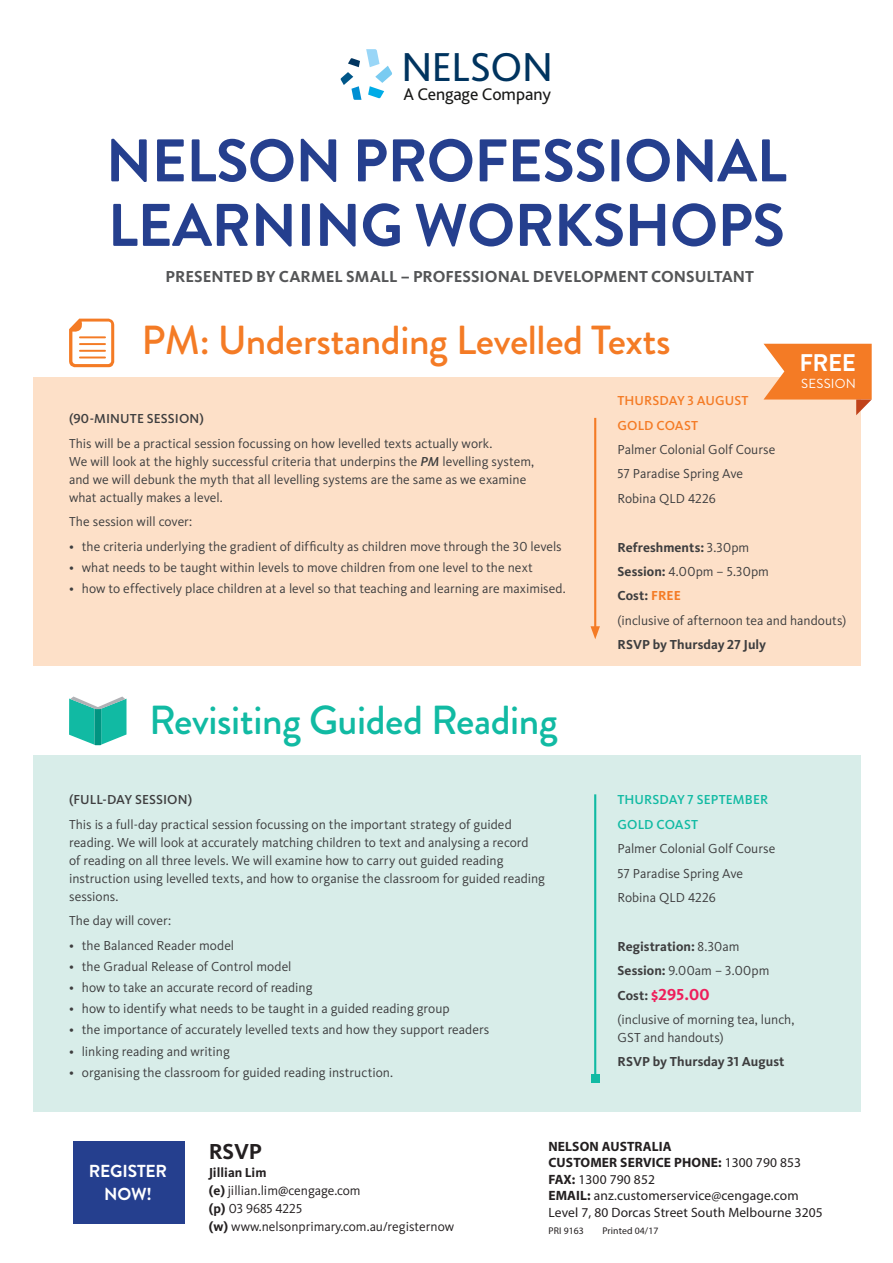
<style>
.page{position:relative;width:893px;height:1263px;background:#fff}
.page>*{position:absolute;margin:0;border:0;box-sizing:border-box;transform-origin:0 0}
.t1{font:700 60px "Brandon Grotesque";letter-spacing:-.01em;color:#253f8e}
.t2{font:42.3px "Bliss CENGAGE";letter-spacing:-.01em;color:#00345f}
.t3{font:500 40.5px "Brandon Grotesque";letter-spacing:-.01em;color:#f47b25}
.t4{font:500 40.5px "Brandon Grotesque";letter-spacing:-.01em;color:#11baa3}
.t5{font:700 24px "Brandon Grotesque";color:#fff}
.t6{font:700 22.5px "Kievit CL";color:#231f20}
.t7{font:17.7px "Bliss CENGAGE";letter-spacing:-.005em;color:#191918}
.t8{font:700 17.4px "Brandon Grotesque";letter-spacing:-.01em;color:#fff}
.Body_9_12_Left{font:700 16.5px "Kievit CL";color:#545557}
.Body_9_12_Left-2{font:700 16.5px "Kievit CL";color:#ee1e5b}
.Body_9_12_Left-3{font:13.5px/18px "Kievit CL";color:#3e3e3f}
.month_notes{font:13.5px/16.5px "Myriad Pro";letter-spacing:.01em;color:#231f20}
.Body_9_12_Left-4{font:700 13.5px "Kievit CL";letter-spacing:.005em;color:#3e3e3f}
.t9{font:13.5px/18px "Kievit CL";color:#231f20}
.Body_9_12_Left-5{font:500 13.5px "Kievit CL";letter-spacing:.01em;color:#3e3e3f}
.Body_9_12_Left-6{font:500 13.5px "Kievit CL";letter-spacing:.01em;color:#11baa3}
.Body_9_12_Left-7{font:500 13.5px "Kievit CL";letter-spacing:.01em;color:#f47b25}
.t10{font:13.05px "Brandon Grotesque";letter-spacing:.02em;color:#fff}
.month_notes-2{font:9.75px "Myriad Pro";letter-spacing:.01em;color:#231f20}
.s1{font-weight:500;font-style:italic}
.s2{font-weight:400}
.s3{font-weight:700}
.s4{color:#f47b25}
.s5{font-size:13.5px;color:#3e3e3f}
</style>
<div class="page">
<div style="left:33px;top:756px;width:828px;height:356px;background:#d8ede9"></div>
<hr style="left:594px;top:794px;width:2px;height:285px;background:#11baa3">
<div style="left:591px;top:1074px;width:8px;height:9px;background:#11baa3"></div>
<svg style="left:69px;top:696px;width:57px;height:49px"></svg>
<div style="left:33px;top:378px;width:828px;height:288px;background:#fde0c8"></div>
<hr style="left:594px;top:418px;width:2px;height:212px;background:#f47b25">
<svg style="left:590px;top:626px;width:10px;height:13px"></svg>
<svg style="left:69px;top:318px;width:45px;height:49px"></svg>
<hr style="left:80px;top:336px;width:25px;height:2px;background:#f47b25">
<hr style="left:80px;top:343px;width:25px;height:2px;background:#f47b25">
<hr style="left:80px;top:350px;width:25px;height:2px;background:#f47b25">
<hr style="left:80px;top:356px;width:25px;height:2px;background:#f47b25">
<svg style="left:340px;top:49px;width:52px;height:51px"></svg>
<svg style="left:763px;top:344px;width:109px;height:71px"></svg>
<div style="left:73px;top:1142px;width:112px;height:82px;background:#253f8e"></div>
<h2 class="t2" style="left:401px;top:48px;width:153px">NELSON</h2>
<h3 class="t7" style="left:403px;top:86px;width:149px">A Cengage Company</h3>
<p class="t1" style="left:106px;top:119px;width:682px">NELSON PROFESSIONAL</p>
<p class="t1" style="left:108px;top:183px;width:679px">LEARNING WORKSHOPS</p>
<p class="Body_9_12_Left" style="left:166px;top:267px;width:590px">PRESENTED BY CARMEL SMALL – PROFESSIONAL DEVELOPMENT CONSULTANT</p>
<p class="t3" style="left:141px;top:312px;width:531px">PM: Understanding Levelled Texts</p>
<p class="t5" style="left:799px;top:346px;width:58px">FREE</p>
<p class="t10" style="left:801px;top:374px;width:56px">SESSION</p>
<p class="Body_9_12_Left-5" style="left:69px;top:411px;width:136px">(90-MINUTE SESSION)</p>
<p class="Body_9_12_Left-3" style="left:69px;top:434px;width:467px">This will be a practical session focussing on how levelled texts actually work.<br>We will look at the highly successful criteria that underpins the <span class="s1">PM</span> levelling system, and we will debunk the myth that all levelling systems are the same as we examine what actually makes a level.</p>
<p class="Body_9_12_Left-3" style="left:69px;top:513px;width:125px">The session will cover:</p>
<p class="Body_9_12_Left-3" style="left:69px;top:537px;width:494px">• the criteria underlying the gradient of difficulty as children move through the 30 levels</p>
<p class="Body_9_12_Left-3" style="left:69px;top:558px;width:465px">• what needs to be taught within levels to move children from one level to the next</p>
<p class="Body_9_12_Left-3" style="left:69px;top:579px;width:498px">• how to effectively place children at a level so that teaching and learning are maximised.</p>
<p class="t4" style="left:149px;top:692px;width:410px">Revisiting Guided Reading</p>
<p class="Body_9_12_Left-5" style="left:69px;top:792px;width:125px">(FULL-DAY SESSION)</p>
<p class="Body_9_12_Left-3" style="left:69px;top:815px;width:477px">This is a full-day practical session focussing on the important strategy of guided reading. We will look at accurately matching children to text and analysing a record<br>of reading on all three levels. We will examine how to carry out guided reading instruction using levelled texts, and how to organise the classroom for guided reading sessions.</p>
<p class="Body_9_12_Left-3" style="left:69px;top:912px;width:103px">The day will cover:</p>
<p class="Body_9_12_Left-3" style="left:69px;top:936px;width:167px">• the Balanced Reader model</p>
<p class="Body_9_12_Left-3" style="left:69px;top:957px;width:224px">• the Gradual Release of Control model</p>
<p class="Body_9_12_Left-3" style="left:69px;top:979px;width:245px">• how to take an accurate record of reading</p>
<p class="Body_9_12_Left-3" style="left:69px;top:1000px;width:382px">• how to identify what needs to be taught in a guided reading group</p>
<p class="Body_9_12_Left-3" style="left:69px;top:1021px;width:422px">• the importance of accurately levelled texts and how they support readers</p>
<p class="Body_9_12_Left-3" style="left:69px;top:1042px;width:162px">• linking reading and writing</p>
<p class="Body_9_12_Left-3" style="left:69px;top:1063px;width:326px">• organising the classroom for guided reading instruction.</p>
<p class="Body_9_12_Left-7" style="left:617px;top:393px;width:133px">THURSDAY 3 AUGUST</p>
<p class="Body_9_12_Left-7" style="left:617px;top:417px;width:82px">GOLD COAST</p>
<p class="Body_9_12_Left-3" style="left:617px;top:441px;width:159px">Palmer Colonial Golf Course</p>
<p class="Body_9_12_Left-3" style="left:617px;top:465px;width:127px">57 Paradise Spring Ave</p>
<p class="Body_9_12_Left-3" style="left:617px;top:489px;width:100px">Robina QLD 4226</p>
<p class="Body_9_12_Left-4" style="left:617px;top:539px;width:133px">Refreshments: <span class="s2">3.30pm</span></p>
<p class="Body_9_12_Left-3" style="left:617px;top:563px;width:153px"><span class="s3">Session:</span> 4.00pm – 5.30pm</p>
<p class="Body_9_12_Left-4" style="left:617px;top:588px;width:65px">Cost: <span class="s4">FREE</span></p>
<p class="Body_9_12_Left-3" style="left:617px;top:611px;width:230px">(inclusive of afternoon tea and handouts)</p>
<p class="Body_9_12_Left-4" style="left:617px;top:637px;width:150px">RSVP by Thursday 27 July</p>
<p class="Body_9_12_Left-6" style="left:617px;top:792px;width:152px">THURSDAY 7 SEPTEMBER</p>
<p class="Body_9_12_Left-6" style="left:617px;top:817px;width:82px">GOLD COAST</p>
<p class="Body_9_12_Left-3" style="left:617px;top:840px;width:159px">Palmer Colonial Golf Course</p>
<p class="Body_9_12_Left-3" style="left:617px;top:864px;width:127px">57 Paradise Spring Ave</p>
<p class="Body_9_12_Left-3" style="left:617px;top:889px;width:100px">Robina QLD 4226</p>
<p class="Body_9_12_Left-4" style="left:617px;top:938px;width:124px">Registration: <span class="s2">8.30am</span></p>
<p class="Body_9_12_Left-3" style="left:617px;top:962px;width:153px"><span class="s3">Session:</span> 9.00am – 3.00pm</p>
<p class="Body_9_12_Left-2" style="left:617px;top:984px;width:94px"><span class="s5">Cost:</span> $295.00</p>
<p class="Body_9_12_Left-3" style="left:617px;top:1010px;width:179px">(inclusive of morning tea, lunch,<br>GST and handouts)</p>
<p class="Body_9_12_Left-4" style="left:617px;top:1054px;width:168px">RSVP by Thursday 31 August</p>
<p class="t8" style="left:89px;top:1159px;width:80px">REGISTER</p>
<p class="t8" style="left:104px;top:1182px;width:49px">NOW!</p>
<p class="t6" style="left:209px;top:1138px;width:55px">RSVP</p>
<p class="t9" style="left:209px;top:1163px;width:153px"><span class="s3">Jillian Lim<br>(e)</span> jillian.lim@cengage.com</p>
<p class="t9" style="left:209px;top:1199px;width:247px"><span class="s3">(p)</span> 03 9685 4225<br><span class="s3">(w)</span> www.nelsonprimary.com.au/registernow</p>
<p class="month_notes" style="left:548px;top:1138px;width:276px"><span class="s3">NELSON AUSTRALIA<br>CUSTOMER SERVICE PHONE:</span> 1300 790 853<br><span class="s3">FAX:</span> 1300 790 852<br><span class="s3">EMAIL:</span> anz.customerservice@cengage.com<br>Level 7, 80 Dorcas Street South Melbourne 3205</p>
<p class="month_notes-2" style="left:548px;top:1224px;width:37px">PRI 9163</p>
<p class="month_notes-2" style="left:602px;top:1224px;width:58px">Printed 04/17</p>
</div>
